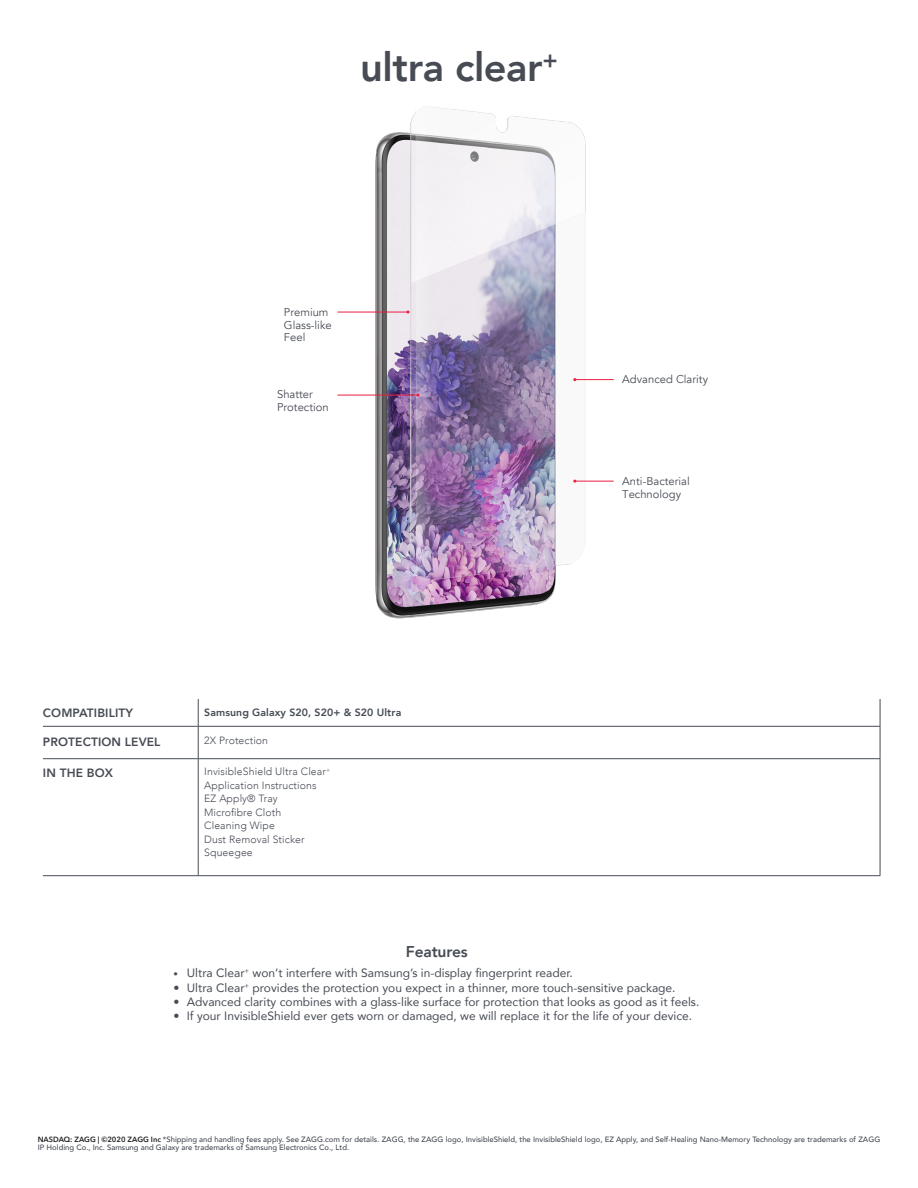
<style>
.page{position:relative;width:918px;height:1188px;background:#fff}
.page>*{position:absolute;margin:0;border:0;box-sizing:border-box;transform-origin:0 0}
.Product_Title_Center{font:800 39.75px "Avenir";letter-spacing:-.01em;color:#464b54}
.t1{font:800 15.6px "Avenir";letter-spacing:-.01em;color:#464b54}
.Bullted_Features_Key{font:12px "Avenir";color:#464b54}
.t2{font:800 12px "Avenir";letter-spacing:.01em;color:#464b54}
.Body{font:11.25px/12.8px "Avenir";color:#464b54}
.t3{font:300 10.5px "Avenir";letter-spacing:.01em;color:#464b54}
.t4{font:800 10.5px "Avenir";letter-spacing:.01em;color:#464b54}
.Legal_Black{font:500 7.65px/7.8px "Avenir";color:#464b54}
.s1{font-size:9px}
.s2{font-family:"Avenir Next LT Pro";font-weight:600;font-size:7.5px;color:#231f20}
</style>
<div class="page">
<img style="left:337px;top:106px;width:277px;height:513px">
<hr style="left:575px;top:379px;width:39px;height:1px;background:#eb1e41">
<hr style="left:575px;top:481px;width:39px;height:1px;background:#eb1e41">
<hr style="left:337px;top:312px;width:71px;height:1px;background:#eb1e41">
<svg style="left:198px;top:699px;width:1px;height:27px"></svg>
<svg style="left:880px;top:699px;width:1px;height:27px"></svg>
<hr style="left:43px;top:726px;width:155px;height:1px;background:#464b54">
<hr style="left:198px;top:726px;width:682px;height:1px;background:#464b54">
<hr style="left:198px;top:726px;width:1px;height:33px;background:#464b54">
<hr style="left:880px;top:726px;width:1px;height:33px;background:#464b54">
<hr style="left:43px;top:758px;width:155px;height:1px;background:#464b54">
<hr style="left:198px;top:758px;width:682px;height:1px;background:#464b54">
<hr style="left:198px;top:759px;width:1px;height:117px;background:#464b54">
<hr style="left:880px;top:759px;width:1px;height:117px;background:#464b54">
<hr style="left:43px;top:875px;width:155px;height:1px;background:#464b54">
<hr style="left:198px;top:875px;width:682px;height:1px;background:#464b54">
<hr style="left:337px;top:395px;width:81px;height:1px;background:#eb1e41">
<p class="Product_Title_Center" style="left:360px;top:36px;width:199px">ultra clear<sup>+</sup></p>
<p class="Body" style="left:284px;top:306px;width:49px">Premium<br>Glass-like<br>Feel</p>
<p class="Body" style="left:277px;top:388px;width:37px">Shatter</p>
<p class="Body" style="left:277px;top:401px;width:53px">Protection</p>
<p class="t2" style="left:43px;top:703px;width:92px">COMPATIBILITY</p>
<p class="t4" style="left:204px;top:704px;width:199px">Samsung Galaxy S20, S20+ &amp; S20 Ultra</p>
<p class="t2" style="left:43px;top:732px;width:119px">PROTECTION LEVEL</p>
<p class="t3" style="left:204px;top:735px;width:65px">2X Protection</p>
<p class="t2" style="left:43px;top:763px;width:72px">IN THE BOX</p>
<p class="t3" style="left:204px;top:765px;width:127px">InvisibleShield Ultra Clear<sup>+</sup></p>
<p class="t3" style="left:204px;top:779px;width:114px">Application Instructions</p>
<p class="t3" style="left:204px;top:792px;width:75px">EZ Apply® Tray</p>
<p class="t3" style="left:204px;top:806px;width:79px">Microfibre Cloth</p>
<p class="t3" style="left:204px;top:819px;width:72px">Cleaning Wipe</p>
<p class="t3" style="left:204px;top:833px;width:102px">Dust Removal Sticker</p>
<p class="t3" style="left:204px;top:846px;width:50px">Squeegee</p>
<p class="Body" style="left:622px;top:373px;width:87px">Advanced Clarity</p>
<p class="Body" style="left:622px;top:475px;width:69px">Anti-Bacterial</p>
<p class="Body" style="left:622px;top:488px;width:60px">Technology</p>
<p class="t1" style="left:406px;top:939px;width:63px">Features</p>
<p class="Bullted_Features_Key" style="left:173px;top:964px;width:401px"><span class="s1">•</span> Ultra Clear<sup>+</sup> won’t interfere with Samsung’s in-display fingerprint reader.</p>
<p class="Bullted_Features_Key" style="left:173px;top:978px;width:504px">• Ultra Clear<sup>+</sup> provides the protection you expect in a thinner, more touch-sensitive package.</p>
<p class="Bullted_Features_Key" style="left:173px;top:992px;width:528px">• Advanced clarity combines with a glass-like surface for protection that looks as good as it feels.</p>
<p class="Bullted_Features_Key" style="left:173px;top:1006px;width:520px">• If your InvisibleShield ever gets worn or damaged, we will replace it for the life of your device.</p>
<p class="Legal_Black" style="left:38px;top:1135px;width:844px"><span class="s2">NASDAQ: ZAGG | ©2020 ZAGG Inc</span> *Shipping and handling fees apply. See ZAGG.com for details. ZAGG, the ZAGG logo, InvisibleShield, the InvisibleShield logo, EZ Apply, and Self-Healing Nano-Memory Technology are trademarks of ZAGG<br>IP Holding Co., Inc. Samsung and Galaxy are trademarks of Samsung Electronics Co., Ltd.</p>
</div>
